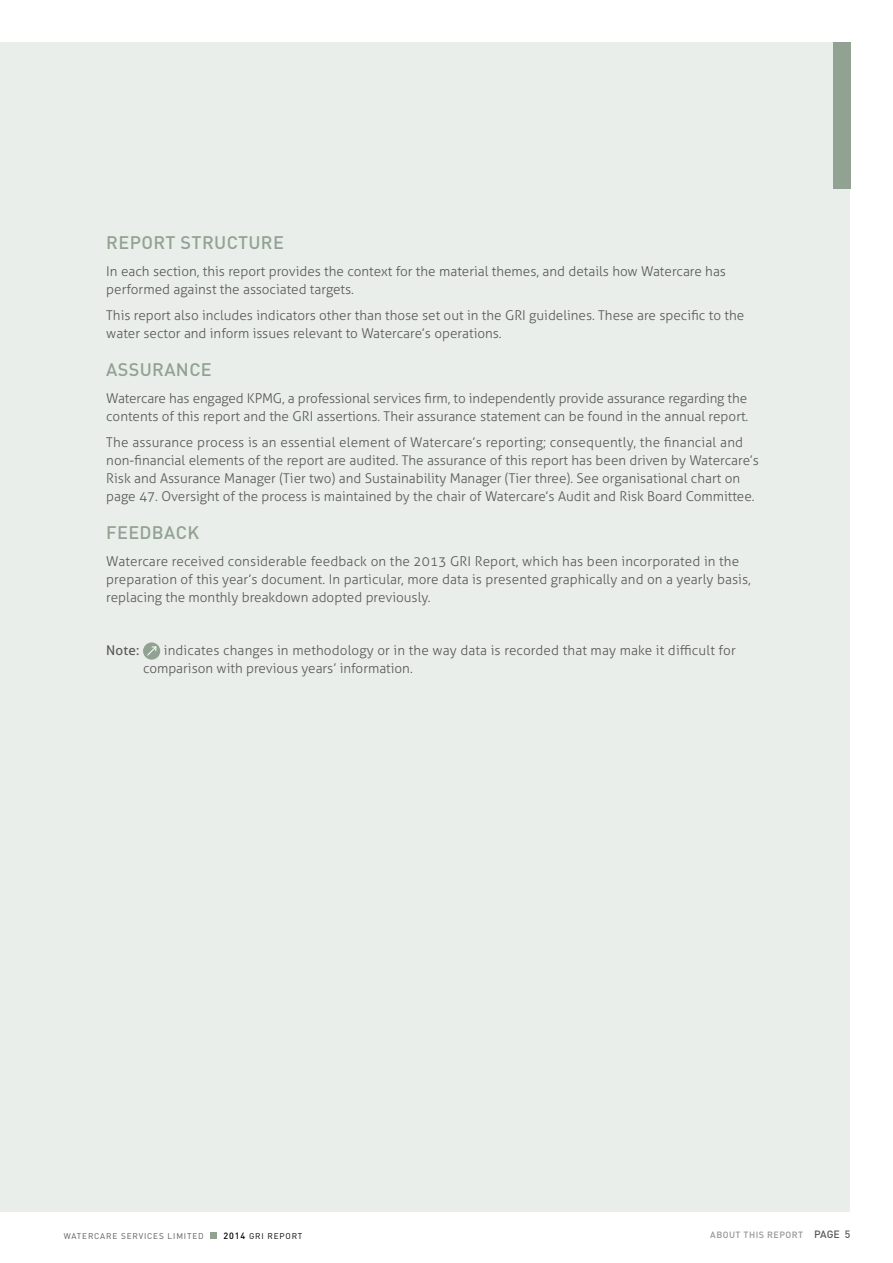
<style>
.page{position:relative;width:893px;height:1263px;background:#fff}
.page>*{position:absolute;margin:0;border:0;box-sizing:border-box;transform-origin:0 0}
.t1{font:500 18px "DIN";letter-spacing:.02em;color:#91a292}
.t2{font:300 13.5px/18px "Aller";color:#58595b}
.t3{font:13.5px "Aller";color:#58595b}
.t4{font:500 9px "DIN";letter-spacing:.05em;color:#939598}
.t5{font:8.25px "DIN";letter-spacing:.1em;color:#58595b}
.t6{font:8.25px "DIN";letter-spacing:.1em;color:#000}
.s1{font-weight:500;font-size:9px}
.s2{font-size:10.5px;color:#58595b}
</style>
<div class="page">
<div style="left:210px;top:1232px;width:7px;height:6px;background:#91a292"></div>
<div style="left:0;top:43px;width:850px;height:1169px;background:#eaeeea"></div>
<div style="left:833px;top:43px;width:17px;height:146px;background:#91a292"></div>
<div style="left:143px;top:642px;width:17px;height:18px;background:#91a292;border-radius:50%"></div>
<svg style="left:147px;top:646px;width:10px;height:10px"></svg>
<h1 class="t1" style="left:106px;top:231px;width:179px">REPORT STRUCTURE</h1>
<p class="t2" style="left:106px;top:262px;width:621px">In each section, this report provides the context for the material themes, and details how Watercare has performed against the associated targets.</p>
<p class="t2" style="left:106px;top:306px;width:639px">This report also includes indicators other than those set out in the GRI guidelines. These are specific to the water sector and inform issues relevant to Watercare’s operations.</p>
<h1 class="t1" style="left:106px;top:358px;width:107px">ASSURANCE</h1>
<p class="t2" style="left:106px;top:389px;width:644px">Watercare has engaged KPMG, a professional services firm, to independently provide assurance regarding the contents of this report and the GRI assertions. Their assurance statement can be found in the annual report.</p>
<p class="t2" style="left:106px;top:433px;width:654px">The assurance process is an essential element of Watercare’s reporting; consequently, the financial and non-financial elements of the report are audited. The assurance of this report has been driven by Watercare’s Risk and Assurance Manager (Tier two) and Sustainability Manager (Tier three). See organisational chart on page 47. Oversight of the process is maintained by the chair of Watercare’s Audit and Risk Board Committee.</p>
<h1 class="t1" style="left:106px;top:521px;width:94px">FEEDBACK</h1>
<p class="t2" style="left:106px;top:552px;width:646px">Watercare received considerable feedback on the 2013 GRI Report, which has been incorporated in the preparation of this year’s document. In particular, more data is presented graphically and on a yearly basis, replacing the monthly breakdown adopted previously.</p>
<p class="t3" style="left:106px;top:642px;width:35px">Note:</p>
<p class="t2" style="left:143px;top:641px;width:594px;text-indent:21px">indicates changes in methodology or in the way data is recorded that may make it difficult for comparison with previous years’ information.</p>
<p class="t5" style="left:64px;top:1230px;width:141px">WATERCARE SERVICES LIMITED</p>
<p class="t6" style="left:223px;top:1230px;width:81px"><span class="s1">2014</span> GRI REPORT</p>
<p class="t4" style="left:710px;top:1229px;width:142px">ABOUT THIS REPORT <span class="s2">PAGE 5</span></p>
</div>
